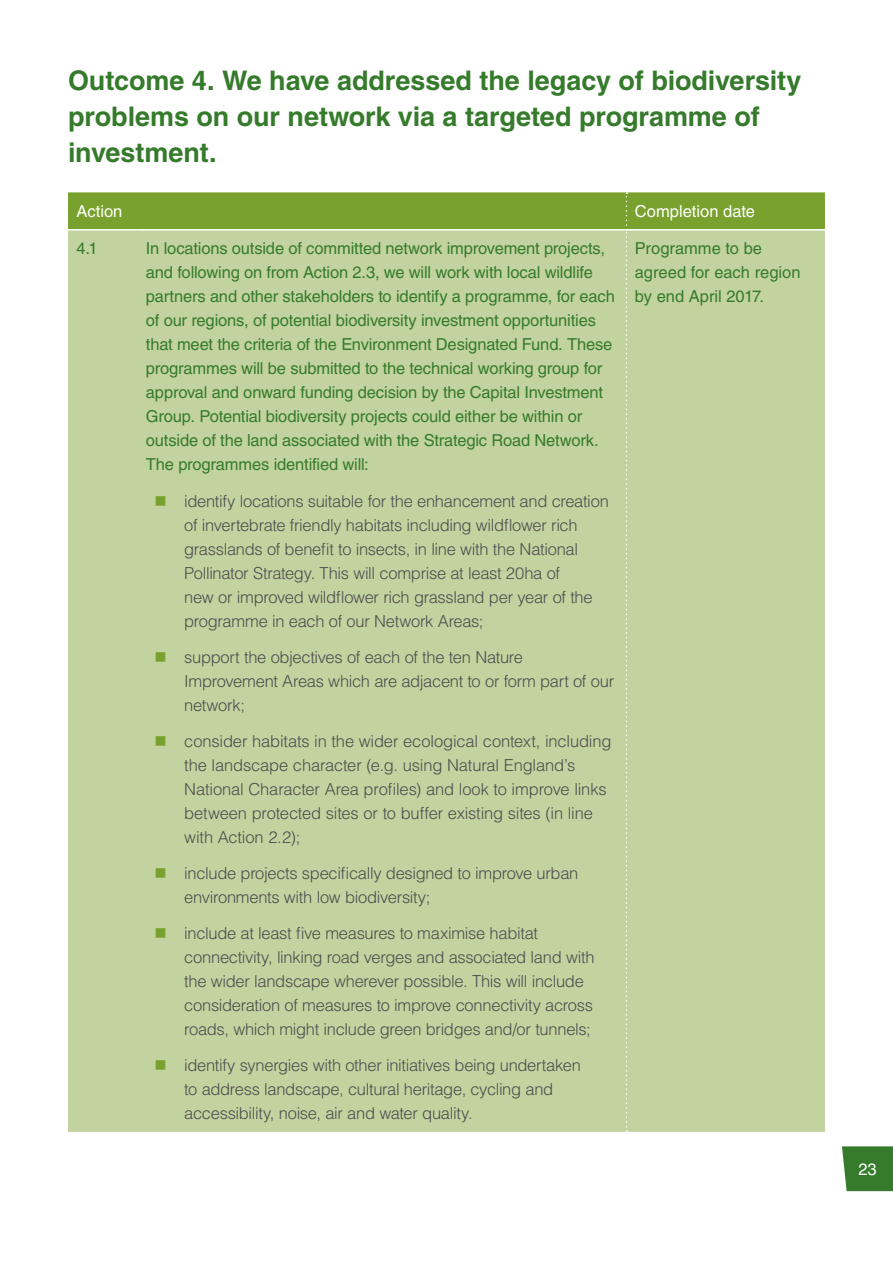
<style>
.page{position:relative;width:893px;height:1263px;background:#fff}
.page>*{position:absolute;margin:0;border:0;box-sizing:border-box;transform-origin:0 0}
.A_Head{font:700 27px/36px "Helvetica LT Std";letter-spacing:-.005em;color:#357b2b}
.t1{font:300 16.5px/24px "Helvetica LT Std";letter-spacing:-.02em;color:#4b4c4d}
.t2{font:16.5px/24px "Helvetica LT Std";letter-spacing:-.01em;color:#357b2b}
.t3{font:16.5px "Helvetica LT Std";color:#fff}
</style>
<div class="page">
<svg style="left:842px;top:1146px;width:51px;height:45px;background:#3f8136"></svg>
<div style="left:68px;top:192px;width:757px;height:940px;background:#c3d3a0"></div>
<p class="A_Head" style="left:68px;top:62px;width:735px">Outcome 4. We have addressed the legacy of biodiversity problems on our network via a targeted programme of investment.</p>
<p class="t3" style="left:77px;top:202px;width:47px">Action</p>
<p class="t3" style="left:635px;top:202px;width:122px">Completion date</p>
<p class="t2" style="left:77px;top:237px;width:23px">4.1</p>
<p class="t2" style="left:146px;top:237px;width:470px">In locations outside of committed network improvement projects, and following on from Action 2.3, we will work with local wildlife partners and other stakeholders to identify a programme, for each of our regions, of potential biodiversity investment opportunities that meet the criteria of the Environment Designated Fund. These programmes will be submitted to the technical working group for approval and onward funding decision by the Capital Investment Group. Potential biodiversity projects could either be within or outside of the land associated with the Strategic Road Network.<br>The programmes identified will:</p>
<p class="t1" style="left:184px;top:489px;width:426px">identify locations suitable for the enhancement and creation of invertebrate friendly habitats including wildflower rich grasslands of benefit to insects, in line with the National Pollinator Strategy. This will comprise at least 20ha of<br>new or improved wildflower rich grassland per year of the programme in each of our Network Areas;</p>
<p class="t1" style="left:184px;top:645px;width:431px">support the objectives of each of the ten Nature<br>Improvement Areas which are adjacent to or form part of our network;</p>
<p class="t1" style="left:184px;top:729px;width:429px">consider habitats in the wider ecological context, including the landscape character (e.g. using Natural England’s National Character Area profiles) and look to improve links between protected sites or to buffer existing sites (in line with Action 2.2);</p>
<p class="t1" style="left:184px;top:861px;width:396px">include projects specifically designed to improve urban environments with low biodiversity;</p>
<p class="t1" style="left:184px;top:921px;width:412px">include at least five measures to maximise habitat connectivity, linking road verges and associated land with the wider landscape wherever possible. This will include consideration of measures to improve connectivity across roads, which might include green bridges and/or tunnels;</p>
<p class="t1" style="left:184px;top:1053px;width:398px">identify synergies with other initiatives being undertaken to address landscape, cultural heritage, cycling and accessibility, noise, air and water quality.</p>
<p class="t2" style="left:635px;top:237px;width:167px">Programme to be agreed for each region by end April 2017.</p>
<p class="t3" style="left:858px;top:1159px;width:20px">23</p>
</div>
